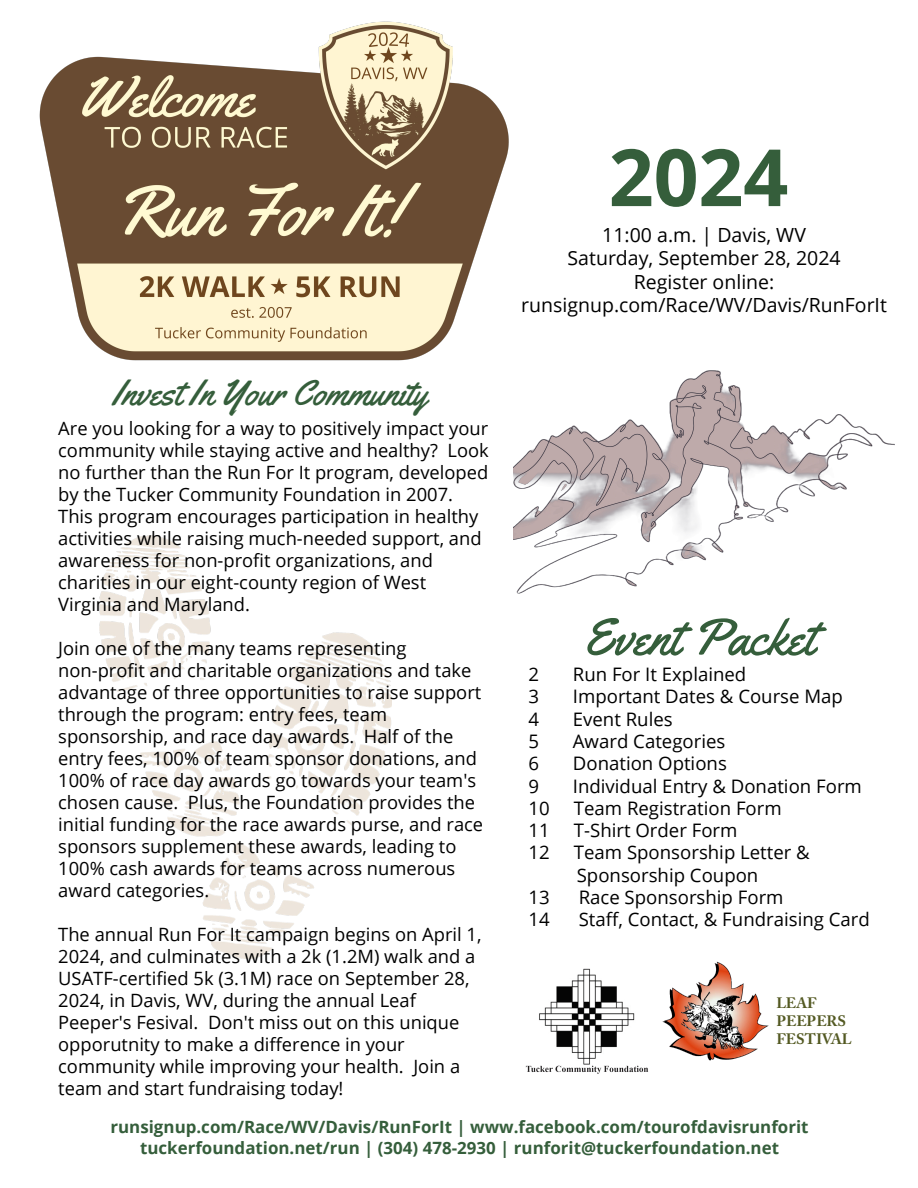
<style>
.page{position:relative;width:918px;height:1188px;background:#fff}
.page>*{position:absolute;margin:0;border:0;box-sizing:border-box;transform-origin:0 0}
.t1{font:700 79.05px "Open Sans";color:#355e3b}
.t2{font:51.6px "Yellowtail";color:#355e3b}
.t3{font:36px "Yellowtail";color:#355e3b}
.t4{font:19.5px/23.4px "Open Sans";color:#000;text-align:center}
.t5{font:18.6px/22.4px "Open Sans";color:#000}
.t6{font:18.3px/22px "Open Sans";color:#000}
.t7{font:700 16.95px/20.2px "Open Sans";color:#355e3b;text-align:center}
.t8{font:700 15px/18px "Adobe Caslon Pro";color:#535922}
</style>
<div class="page">
<img style="left:99px;top:535px;width:292px;height:424px">
<img style="left:514px;top:370px;width:381px;height:224px">
<img style="left:39px;top:21px;width:483px;height:441px">
<img style="left:662px;top:961px;width:107px;height:100px">
<img style="left:525px;top:968px;width:123px;height:106px">
<h1 class="t1" style="left:609px;top:122px;width:181px">2024</h1>
<h3 class="t3" style="left:112px;top:370px;width:317px">Invest In Your Community</h3>
<p class="t6" style="left:58px;top:417px;width:432px">Are you looking for a way to positively impact your community while staying active and healthy? Look no further than the Run For It program, developed by the Tucker Community Foundation in 2007.<br>This program encourages participation in healthy activities while raising much-needed support, and awareness for non-profit organizations, and charities in our eight-county region of West Virginia and Maryland.</p>
<p class="t6" style="left:58px;top:637px;width:427px">Join one of the many teams representing non-profit and charitable organizations and take advantage of three opportunities to raise support through the program: entry fees, team sponsorship, and race day awards. Half of the entry fees, 100% of team sponsor donations, and 100% of race day awards go towards your team's chosen cause. Plus, the Foundation provides the initial funding for the race awards purse, and race sponsors supplement these awards, leading to 100% cash awards for teams across numerous award categories.</p>
<p class="t6" style="left:58px;top:923px;width:425px">The annual Run For It campaign begins on April 1, 2024, and culminates with a 2k (1.2M) walk and a USATF-certified 5k (3.1M) race on September 28, 2024, in Davis, WV, during the annual Leaf Peeper's Fesival. Don't miss out on this unique opporutnity to make a difference in your community while improving your health. Join a team and start fundraising today!</p>
<p class="t4" style="left:521px;top:223px;width:367px">11:00 a.m. | Davis, WV<br>Saturday, September 28, 2024<br>Register online: runsignup.com/Race/WV/Davis/RunForIt</p>
<h2 class="t2" style="left:583px;top:604px;width:233px">Event Packet</h2>
<p class="t5" style="left:528px;top:663px;width:12px">2</p>
<p class="t5" style="left:573px;top:663px;width:175px">Run For It Explained</p>
<p class="t5" style="left:528px;top:685px;width:12px">3</p>
<p class="t5" style="left:573px;top:685px;width:272px">Important Dates &amp; Course Map</p>
<p class="t5" style="left:528px;top:707px;width:12px">4</p>
<p class="t5" style="left:573px;top:707px;width:101px">Event Rules</p>
<p class="t5" style="left:528px;top:729px;width:12px">5</p>
<p class="t5" style="left:573px;top:729px;width:154px">Award Categories</p>
<p class="t5" style="left:528px;top:752px;width:12px">6</p>
<p class="t5" style="left:573px;top:752px;width:155px">Donation Options</p>
<p class="t5" style="left:528px;top:774px;width:12px">9</p>
<p class="t5" style="left:573px;top:774px;width:291px">Individual Entry &amp; Donation Form</p>
<p class="t5" style="left:528px;top:796px;width:23px">10</p>
<p class="t5" style="left:574px;top:796px;width:209px">Team Registration Form</p>
<p class="t5" style="left:528px;top:819px;width:23px">11</p>
<p class="t5" style="left:574px;top:819px;width:165px">T-Shirt Order Form</p>
<p class="t5" style="left:528px;top:841px;width:23px">12</p>
<p class="t5" style="left:574px;top:841px;width:238px">Team Sponsorship Letter &amp;<br>Sponsorship Coupon</p>
<p class="t5" style="left:528px;top:886px;width:23px">13</p>
<p class="t5" style="left:579px;top:886px;width:206px">Race Sponsorship Form</p>
<p class="t5" style="left:528px;top:908px;width:23px">14</p>
<p class="t5" style="left:579px;top:908px;width:293px">Staff, Contact, &amp; Fundraising Card</p>
<p class="t8" style="left:776px;top:994px;width:77px">LEAF<br>PEEPERS<br>FESTIVAL</p>
<p class="t7" style="left:111px;top:1117px;width:700px">runsignup.com/Race/WV/Davis/RunForIt | www.facebook.com/tourofdavisrunforit tuckerfoundation.net/run | (304) 478-2930 | runforit@tuckerfoundation.net</p>
</div>
